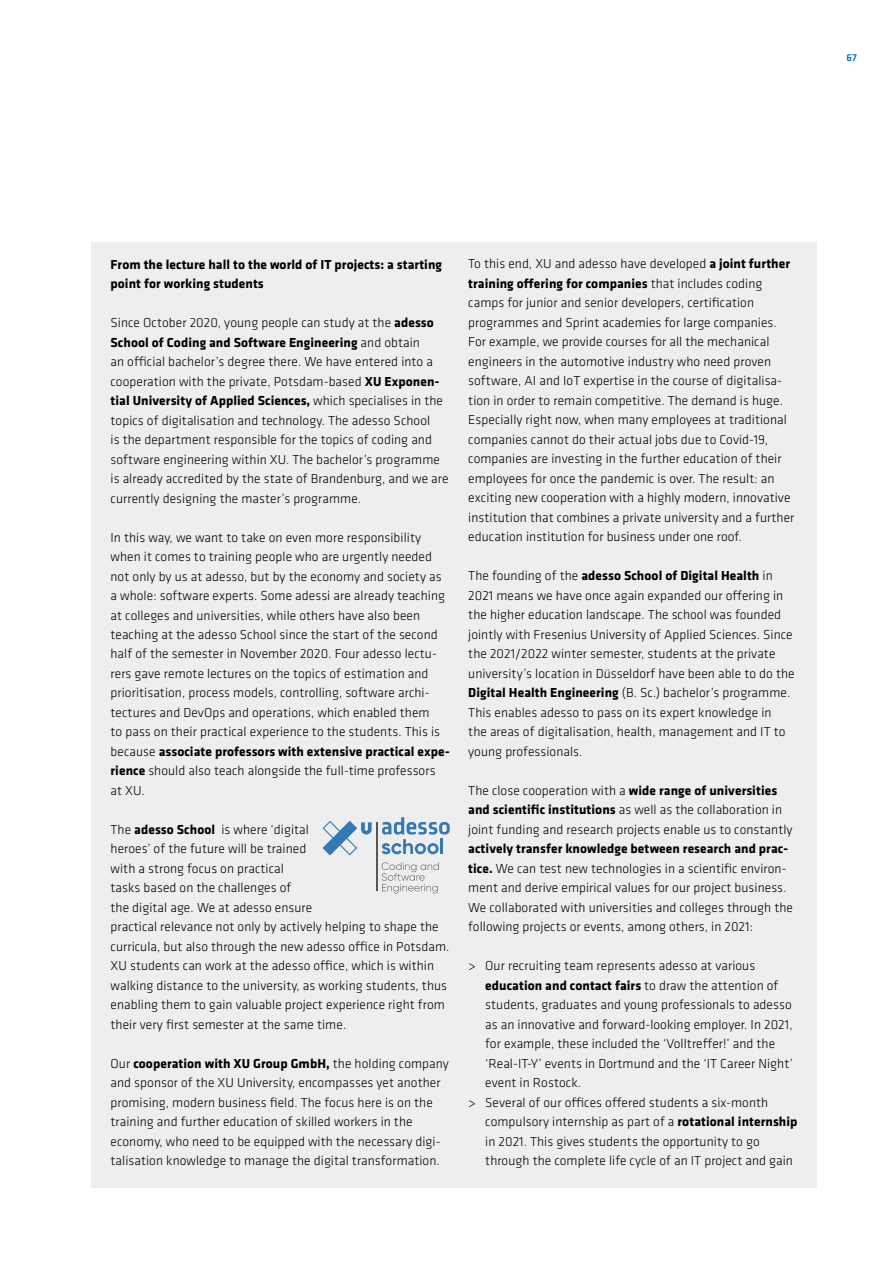
<style>
.page{position:relative;width:893px;height:1263px;background:#fff}
.page>*{position:absolute;margin:0;border:0;box-sizing:border-box;transform-origin:0 0}
.t1{font:300 13.5px/19.5px "Klavika";letter-spacing:.005em;color:#000}
.t2{font:700 13.5px/19.5px "Klavika";letter-spacing:.005em;color:#000}
.t3{font:500 10.5px "Klavika";color:#006ec7}
.s1{font-weight:700}
.s2{font-weight:300}
</style>
<div class="page">
<div style="left:91px;top:242px;width:725px;height:946px;background:#eee"></div>
<svg style="left:382px;top:817px;width:68px;height:37px"></svg>
<hr style="left:440px;top:838px;width:3px;height:16px;background:#3478b4">
<svg style="left:382px;top:862px;width:57px;height:31px"></svg>
<hr style="left:376px;top:822px;width:1px;height:69px;background:#595750">
<svg style="left:323px;top:821px;width:49px;height:34px"></svg>
<p class="t3" style="left:846px;top:52px;width:12px">67</p>
<p class="t2" style="left:111px;top:255px;width:333px">From the lecture hall to the world of IT projects: a starting point for working students</p>
<p class="t1" style="left:111px;top:313px;width:340px">Since October 2020, young people can study at the <span class="s1">adesso School of Coding and Software Engineering</span> and obtain<br>an official bachelor’s degree there. We have entered into a cooperation with the private, Potsdam-based <span class="s1">XU Exponen&shy;tial University of Applied Sciences,</span> which specialises in the topics of digitalisation and technology. The adesso School<br>is the department responsible for the topics of coding and software engineering within XU. The bachelor’s programme is already accredited by the state of Brandenburg, and we are currently designing the master’s programme.</p>
<p class="t1" style="left:111px;top:527px;width:340px">In this way, we want to take on even more responsibility when it comes to training people who are urgently needed not only by us at adesso, but by the economy and society as a whole: software experts. Some adessi are already teaching at colleges and universities, while others have also been teaching at the adesso School since the start of the second half of the semester in November 2020. Four adesso lectu&shy;rers gave remote lectures on the topics of estimation and prioritisation, process models, controlling, software archi&shy;tectures and DevOps and operations, which enabled them<br>to pass on their practical experience to the students. This is because <span class="s1">associate professors with extensive practical expe&shy;rience</span> should also teach alongside the full-time professors at XU.</p>
<p class="t1" style="left:111px;top:820px;width:340px">The <span class="s1">adesso School</span> is where ‘digital<br>heroes’ of the future will be trained<br>with a strong focus on practical<br>tasks based on the challenges of<br>the digital age. We at adesso ensure<br>practical relevance not only by actively helping to shape the curricula, but also through the new adesso office in Potsdam.<br>XU students can work at the adesso office, which is within walking distance to the university, as working students, thus enabling them to gain valuable project experience right from their very first semester at the same time.</p>
<p class="t1" style="left:111px;top:1054px;width:340px">Our <span class="s1">cooperation with XU Group GmbH,</span> the holding company and sponsor of the XU University, encompasses yet another promising, modern business field. The focus here is on the training and further education of skilled workers in the economy, who need to be equipped with the necessary digi&shy;talisation knowledge to manage the digital transformation.</p>
<p class="t1" style="left:468px;top:254px;width:328px">To this end, XU and adesso have developed <span class="s1">a joint further training offering for companies</span> that includes coding camps for junior and senior developers, certification programmes and Sprint academies for large companies.<br>For example, we provide courses for all the mechanical engineers in the automotive industry who need proven software, AI and IoT expertise in the course of digitalisa&shy;tion in order to remain competitive. The demand is huge.<br>Especially right now, when many employees at traditional companies cannot do their actual jobs due to Covid-19, companies are investing in the further education of their employees for once the pandemic is over. The result: an exciting new cooperation with a highly modern, innovative institution that combines a private university and a further education institution for business under one roof.</p>
<p class="t1" style="left:468px;top:566px;width:328px">The founding of the <span class="s1">adesso School of Digital Health</span> in 2021 means we have once again expanded our offering in the higher education landscape. The school was founded jointly with Fresenius University of Applied Sciences. Since the 2021/2022 winter semester, students at the private university’s location in Düsseldorf have been able to do the <span class="s1">Digital Health Engineering</span> (B. Sc.) bachelor’s programme.<br>This enables adesso to pass on its expert knowledge in<br>the areas of digitalisation, health, management and IT to young professionals.</p>
<p class="t1" style="left:468px;top:781px;width:326px">The close cooperation with a <span class="s1">wide range of universities and scientific institutions</span> as well as the collaboration in joint funding and research projects enable us to constantly</p>
<p class="t1" style="left:468px;top:839px;width:326px"><span class="s1">actively transfer knowledge between research and prac&shy;tice.</span> We can test new technologies in a scientific environ&shy;ment and derive empirical values for our project business.<br>We collaborated with universities and colleges through the following projects or events, among others, in 2021:</p>
<p class="t1" style="left:468px;top:956px;width:289px">&gt; Our recruiting team represents adesso at various</p>
<p class="t2" style="left:485px;top:976px;width:295px">education and contact fairs <span class="s2">to draw the attention of</span></p>
<p class="t1" style="left:485px;top:995px;width:308px">students, graduates and young professionals to adesso</p>
<p class="t1" style="left:485px;top:1015px;width:309px">as an innovative and forward-looking employer. In 2021,</p>
<p class="t1" style="left:485px;top:1034px;width:291px">for example, these included the ‘Volltreffer!’ and the</p>
<p class="t1" style="left:485px;top:1054px;width:309px">‘Real-IT-Y’ events in Dortmund and the ‘IT Career Night’</p>
<p class="t1" style="left:485px;top:1073px;width:97px">event in Rostock.</p>
<p class="t1" style="left:468px;top:1093px;width:302px">&gt; Several of our offices offered students a six-month</p>
<p class="t1" style="left:485px;top:1112px;width:314px">compulsory internship as part of a <span class="s1">rotational internship</span></p>
<p class="t1" style="left:485px;top:1132px;width:276px">in 2021. This gives students the opportunity to go</p>
<p class="t1" style="left:485px;top:1151px;width:309px">through the complete life cycle of an IT project and gain</p>
</div>
